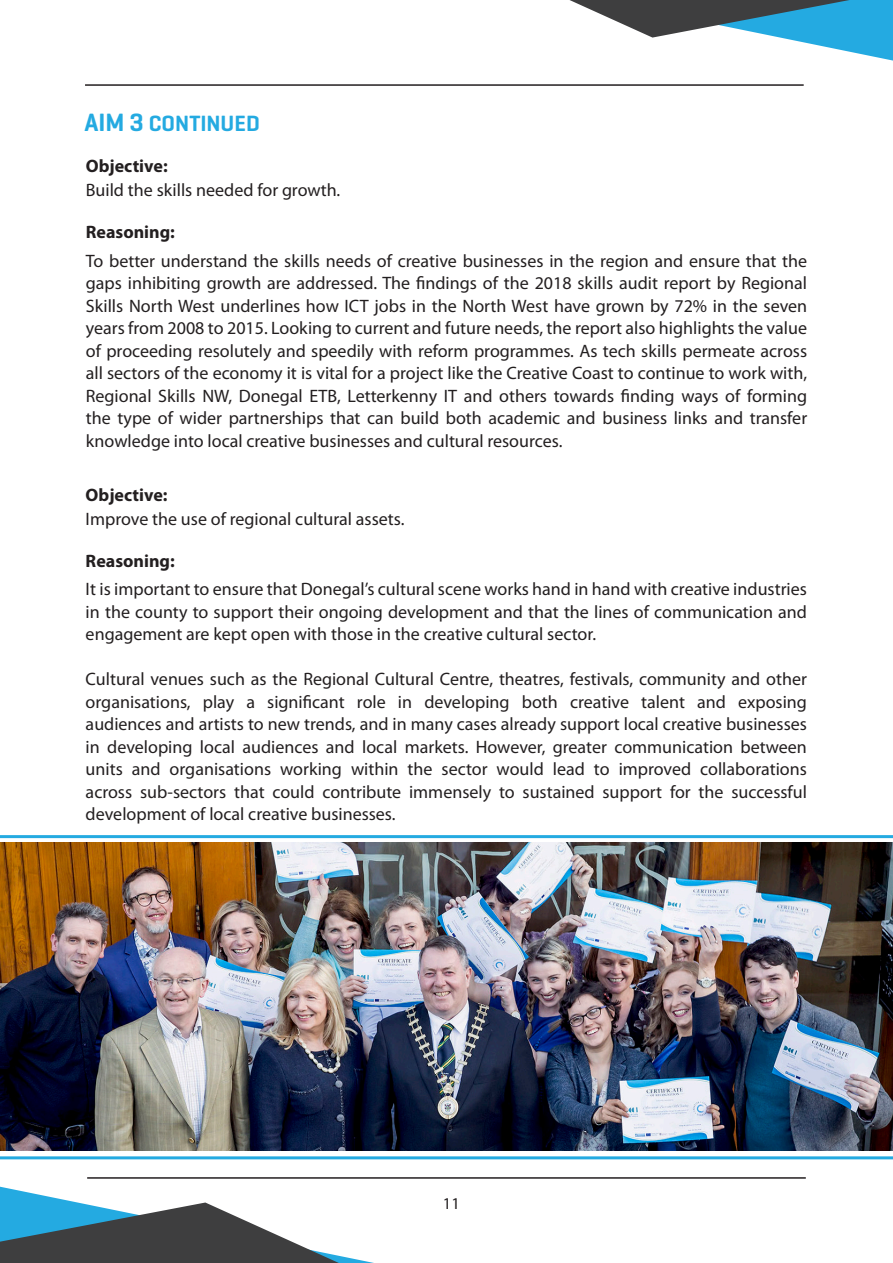
<style>
.page{position:relative;width:893px;height:1263px;background:#fff}
.page>*{position:absolute;margin:0;border:0;box-sizing:border-box;transform-origin:0 0}
.t1{font:600 22.5px "Geogrotesque";color:#24aae1}
.t2{font:18px/22.5px "Myriad Pro";color:#231f20;text-align:justify}
.t3{font:700 18px "Myriad Pro";color:#231f20}
.t4{font:16.5px "Myriad Pro";color:#231f20}
.s1{font-size:25.5px}
</style>
<div class="page">
<svg style="left:0;top:1187px;width:374px;height:76px"></svg>
<svg style="left:570px;top:0;width:323px;height:61px"></svg>
<hr style="left:85px;top:84px;width:719px;height:2px;background:#231f20">
<hr style="left:87px;top:1177px;width:719px;height:2px;background:#231f20">
<img style="left:0;top:842px;width:893px;height:308px">
<hr style="left:0;top:835px;width:893px;height:3px;background:#24aae1">
<hr style="left:0;top:1156px;width:893px;height:3px;background:#24aae1">
<p class="t1" style="left:85px;top:109px;width:177px"><span class="s1">AIM 3</span> CONTINUED</p>
<p class="t3" style="left:86px;top:155px;width:83px">Objective:</p>
<p class="t2" style="left:86px;top:179px;width:256px">Build the skills needed for growth.</p>
<p class="t3" style="left:86px;top:220px;width:91px">Reasoning:</p>
<p class="t2" style="left:86px;top:249px;width:723px">To better understand the skills needs of creative businesses in the region and ensure that the gaps inhibiting growth are addressed. The findings of the 2018 skills audit report by Regional Skills North West underlines how ICT jobs in the North West have grown by 72% in the seven years from 2008 to 2015. Looking to current and future needs, the report also highlights the value of proceeding resolutely and speedily with reform programmes. As tech skills permeate across all sectors of the economy it is vital for a project like the Creative Coast to continue to work with,</p>
<p class="t2" style="left:86px;top:384px;width:723px">Regional Skills NW, Donegal ETB, Letterkenny IT and others towards finding ways of forming the type of wider partnerships that can build both academic and business links and transfer</p>
<p class="t2" style="left:86px;top:429px;width:478px">knowledge into local creative businesses and cultural resources.</p>
<p class="t3" style="left:86px;top:483px;width:83px">Objective:</p>
<p class="t2" style="left:86px;top:507px;width:320px">Improve the use of regional cultural assets.</p>
<p class="t3" style="left:86px;top:549px;width:91px">Reasoning:</p>
<p class="t2" style="left:86px;top:578px;width:723px">It is important to ensure that Donegal’s cultural scene works hand in hand with creative industries in the county to support their ongoing development and that the lines of communication and engagement are kept open with those in the creative cultural sector.</p>
<p class="t2" style="left:86px;top:668px;width:723px">Cultural venues such as the Regional Cultural Centre, theatres, festivals, community and other</p>
<p class="t2" style="left:86px;top:690px;width:723px">organisations, play a significant role in developing both creative talent and exposing</p>
<p class="t2" style="left:86px;top:713px;width:723px">audiences and artists to new trends, and in many cases already support local creative businesses</p>
<p class="t2" style="left:86px;top:735px;width:723px">in developing local audiences and local markets. However, greater communication between units and organisations working within the sector would lead to improved collaborations across sub-sectors that could contribute immensely to sustained support for the successful</p>
<p class="t2" style="left:86px;top:803px;width:311px">development of local creative businesses.</p>
<p class="t4" style="left:443px;top:1193px;width:18px">11</p>
</div>
